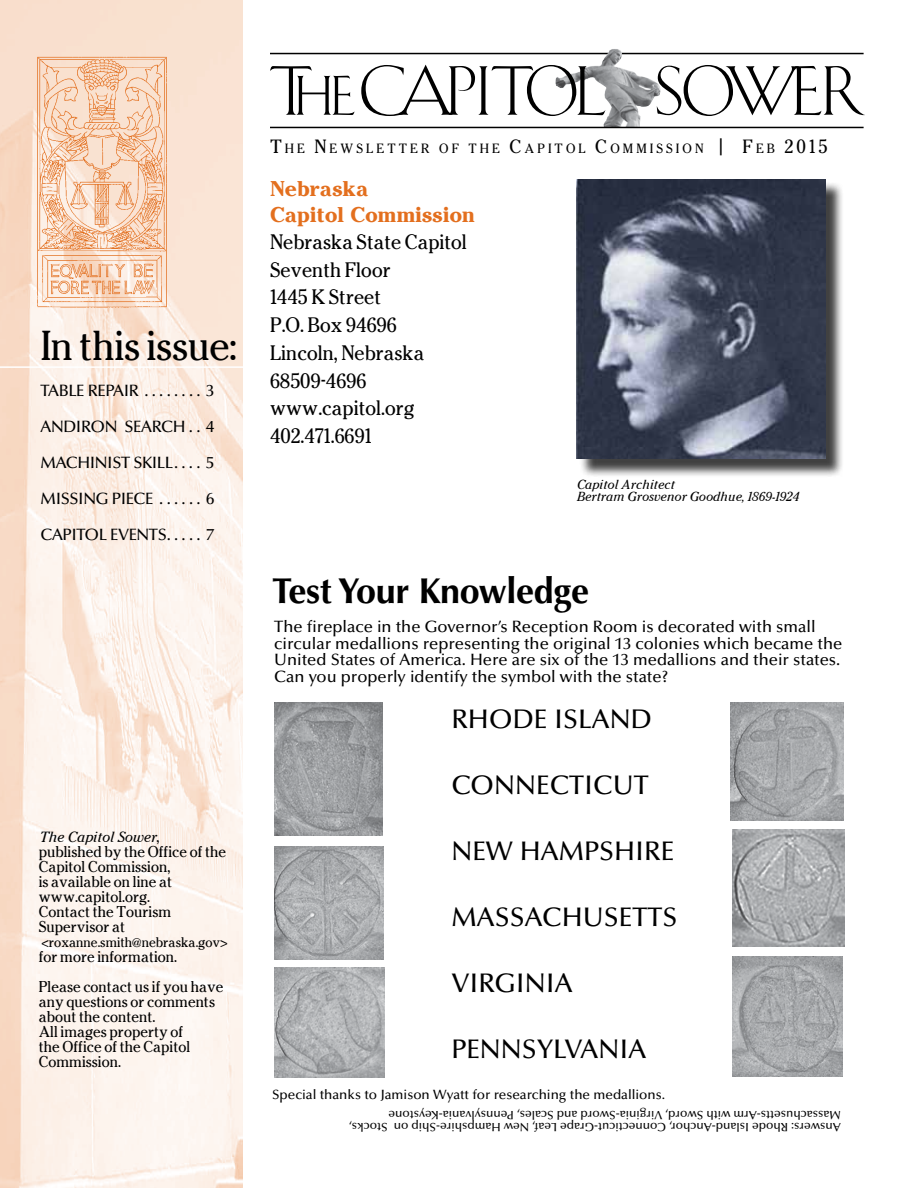
<style>
.page{position:relative;width:918px;height:1188px;background:#fff}
.page>*{position:absolute;margin:0;border:0;box-sizing:border-box;transform-origin:0 0}
.t1{font:700 36px "Optima LT Std";letter-spacing:-.01em;color:#000}
.t2{font:36px "Cheltenham";letter-spacing:-.01em;color:#000}
.t3{font:500 27px "Optima LT Std";color:#000}
.t4{font:700 19.5px/25.5px "Cheltenham";letter-spacing:-.01em;color:#e36f1e}
.t5{font:18px/27.8px "Cheltenham";color:#000}
.t6{font:500 16.5px/16.5px "Optima LT Std";color:#000;text-align:justify}
.t7{font:500 16.5px "Optima LT Std";letter-spacing:-.025em;color:#000}
.t8{font:16.5px "Cheltenham";color:#000}
.t9{font:13.5px/15px "Cheltenham";color:#000}
.t10{font:500 13.5px "Optima LT Std";color:#000}
.t11{font:500 12px/12px "Optima LT Std";color:#000}
.t12{font:italic 12px/12px "Cheltenham";color:#000}
.t13{font:12px "Cheltenham";color:#000}
.t14{font:11.55px "Cheltenham";letter-spacing:.27em;color:#000}
.s1{font-style:italic}
.s2{font-size:13.5px}
.s3{font-size:16.5px}
.s4{font-size:11.55px}
</style>
<div class="page">
<img style="left:0;top:0;width:243px;height:1188px">
<hr style="left:270px;top:53px;width:594px;height:1px;background:#000">
<img style="left:555px;top:49px;width:107px;height:78px">
<svg style="left:270px;top:66px;width:84px;height:49px"></svg>
<svg style="left:361px;top:65px;width:244px;height:51px"></svg>
<svg style="left:657px;top:65px;width:208px;height:51px"></svg>
<hr style="left:270px;top:127px;width:594px;height:1px;background:#000">
<img style="left:34px;top:54px;width:135px;height:255px">
<hr style="left:0;top:366px;width:255px;height:2px;background:#fff">
<div style="left:579px;top:182px;width:265px;height:296px;background:#000;opacity:.75"></div>
<img style="left:577px;top:179px;width:248px;height:280px">
<img style="left:730px;top:702px;width:113px;height:118px">
<img style="left:732px;top:957px;width:110px;height:120px">
<img style="left:732px;top:829px;width:113px;height:117px">
<img style="left:274px;top:968px;width:110px;height:110px">
<img style="left:274px;top:702px;width:108px;height:134px">
<img style="left:274px;top:847px;width:110px;height:112px">
<h1 class="t2" style="left:40px;top:321px;width:198px">In this issue:</h1>
<p class="t6" style="left:40px;top:383px;width:18px">Table</p>
<p class="t6" style="left:88px;top:383px;width:19px">Repair</p>
<p class="t6" style="left:141px;top:383px;width:5px">.........</p>
<p class="t6" style="left:40px;top:373px;width:175px;line-height:36px;text-indent:166px">3<br>ANDIRON SEARCH... 4<br>MACHINIST skill</p>
<p class="t6" style="left:173px;top:455px;width:4px">.....</p>
<p class="t6" style="left:206px;top:455px;width:10px">5</p>
<p class="t7" style="left:40px;top:489px;width:120px">MISSING PIECE .......</p>
<p class="t6" style="left:206px;top:491px;width:10px">6</p>
<p class="t6" style="left:40px;top:527px;width:22px">Capitol</p>
<p class="t6" style="left:110px;top:527px;width:11px">events</p>
<p class="t6" style="left:166px;top:527px;width:5px">......</p>
<p class="t6" style="left:206px;top:527px;width:10px">7</p>
<p class="t9" style="left:39px;top:829px;width:189px"><span class="s1">The Capitol Sower</span>,<br>published by the Office of the<br>Capitol Commission,<br>is available on line at www.capitol.org.<br>Contact the Tourism<br>Supervisor at</p>
<p class="t13" style="left:41px;top:934px;width:188px"><span class="s2">&lt;</span>roxanne.smith@nebraska.gov<span class="s2">&gt;</span></p>
<p class="t9" style="left:39px;top:949px;width:140px">for more information.</p>
<p class="t9" style="left:39px;top:979px;width:186px">Please contact us if you have any questions or comments about the content.<br>All images property of<br>the Office of the Capitol<br>Commission.</p>
<p class="t14" style="left:270px;top:140px;width:454px"><span class="s3">T</span>HE <span class="s3">N</span>EWSLETT ER OF THE <span class="s3">C</span>APITOL <span class="s3">C</span>OMMISSION <span class="s3">|</span></p>
<p class="t4" style="left:270px;top:176px;width:207px">Nebraska<br>Capitol Commission</p>
<p class="t5" style="left:270px;top:228px;width:199px">Nebraska State Capitol<br>Seventh Floor<br>1445 K Street<br>P.O. Box 94696<br>Lincoln, Nebraska<br>68509-4696 www.capitol.org<br>402.471.6691</p>
<p class="t8" style="left:742px;top:135px;width:87px">F <span class="s4">EB</span> 2015</p>
<p class="t12" style="left:576px;top:478px;width:224px">Capitol Architect<br>Bertram Grosvenor Goodhue, 1869-1924</p>
<h1 class="t1" style="left:272px;top:570px;width:319px">Test Your Knowledge</h1>
<p class="t6" style="left:274px;top:619px;width:569px;text-align:left">The fireplace in the Governor’s Reception Room is decorated with small circular medallions representing the original 13 colonies which became the United States of America. Here are six of the 13 medallions and their states.<br>Can you properly identify the symbol with the state?</p>
<h2 class="t3" style="left:451px;top:704px;width:202px">RHODE ISLAND</h2>
<h2 class="t3" style="left:451px;top:770px;width:199px">CONNECTICUT</h2>
<h2 class="t3" style="left:451px;top:836px;width:224px">NEW HAMPSHIRE</h2>
<h2 class="t3" style="left:451px;top:902px;width:228px">MASSACHUSETTS</h2>
<h2 class="t3" style="left:451px;top:968px;width:123px">VIRGINIA</h2>
<h2 class="t3" style="left:451px;top:1034px;width:196px">PENNSYLVANIA</h2>
<p class="t10" style="left:272px;top:1086px;width:394px">Special thanks to Jamison Wyatt for researching the medallions.</p>
<p class="t11" style="left:841px;top:1133px;width:494px;rotate:-180deg">Answers: Rhode Island-Anchor, Connecticut-Grape Leaf, New Hampshire-Ship on Stocks,<br>Massachusetts-Arm with Sword, Virginia-Sword and Scales, Pennsylvania-Keystone</p>
</div>
